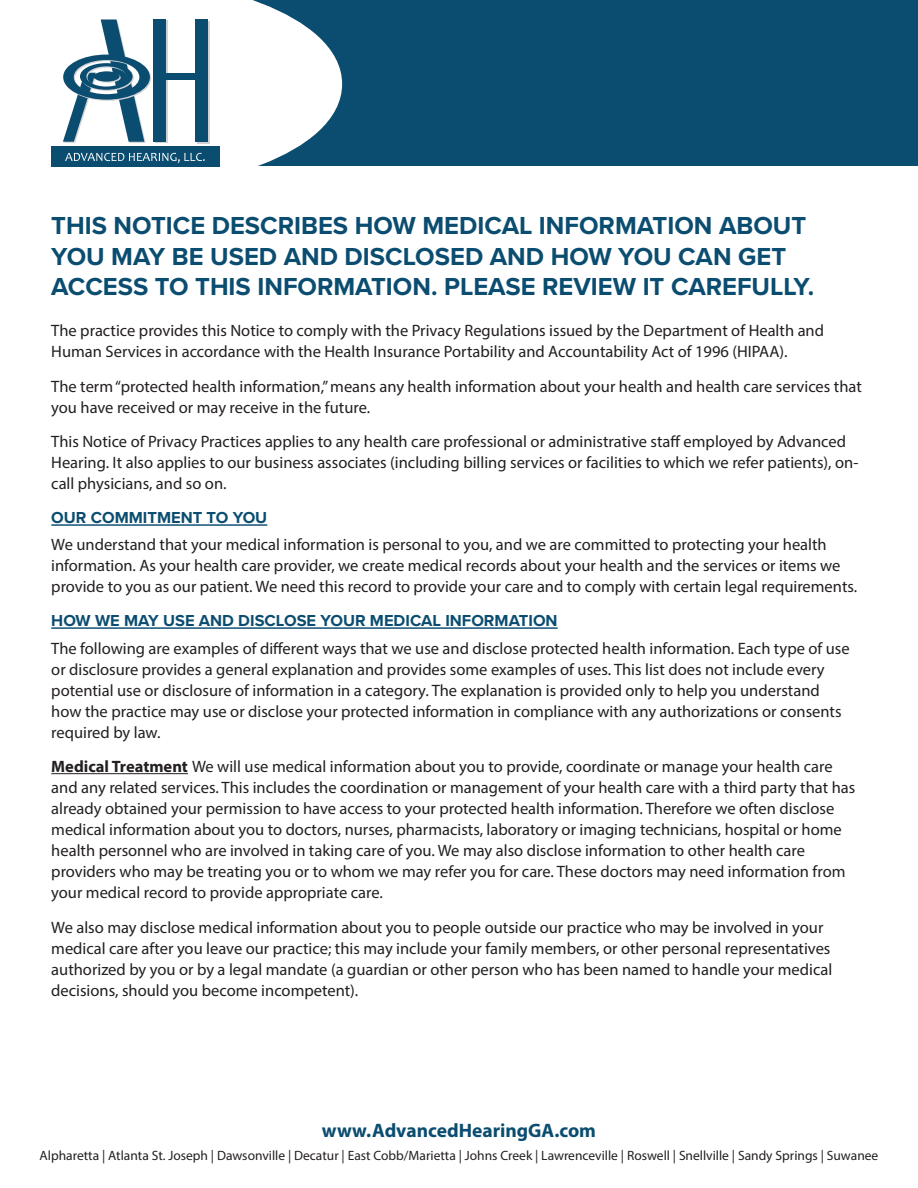
<style>
.page{position:relative;width:918px;height:1188px;background:#fff}
.page>*{position:absolute;margin:0;border:0;box-sizing:border-box;transform-origin:0 0}
.t1{font:700 25.5px/30.6px "Proxima Nova";color:#0b4d70}
.t2{font:700 19.5px "Myriad Pro";color:#0b4d70}
.t3{font:16.5px/21px "Myriad Pro";color:#231f20}
.t4{font:700 16.5px "Proxima Nova";color:#0b4d70}
.t5{font:13.5px "Myriad Pro";color:#231f20}
.s1{font-weight:700}
</style>
<div class="page">
<div style="left:0;top:0;width:918px;height:166px;background:#0b4d70"></div>
<svg style="left:0;top:0;width:342px;height:167px"></svg>
<svg style="left:0;top:0;width:151px;height:143px"></svg>
<div style="left:155px;top:21px;width:12px;height:122px;background:#d1d2d4"></div>
<div style="left:154px;top:19px;width:12px;height:123px;background:#0b4d70"></div>
<div style="left:197px;top:21px;width:12px;height:122px;background:#d1d2d4"></div>
<div style="left:196px;top:20px;width:12px;height:122px;background:#0b4d70"></div>
<div style="left:166px;top:73px;width:29px;height:7px;background:#0b4d70"></div>
<div style="left:51px;top:146px;width:168px;height:21px;background:#0b4d70"></div>
<svg style="left:65px;top:153px;width:140px;height:10px"></svg>
<hr style="left:51px;top:524px;width:216px;height:2px;background:#0b4d70">
<hr style="left:51px;top:627px;width:507px;height:2px;background:#0b4d70">
<hr style="left:51px;top:773px;width:137px;height:1px;background:#231f20">
<p class="t1" style="left:51px;top:210px;width:765px">THIS NOTICE DESCRIBES HOW MEDICAL INFORMATION ABOUT<br>YOU MAY BE USED AND DISCLOSED AND HOW YOU CAN GET<br>ACCESS TO THIS INFORMATION. PLEASE REVIEW IT CAREFULLY.</p>
<p class="t3" style="left:51px;top:320px;width:774px">The practice provides this Notice to comply with the Privacy Regulations issued by the Department of Health and<br>Human Services in accordance with the Health Insurance Portability and Accountability Act of 1996 (HIPAA).</p>
<p class="t3" style="left:51px;top:376px;width:812px">The term “protected health information,” means any health information about your health and health care services that you have received or may receive in the future.</p>
<p class="t3" style="left:51px;top:431px;width:809px">This Notice of Privacy Practices applies to any health care professional or administrative staff employed by Advanced<br>Hearing. It also applies to our business associates (including billing services or facilities to which we refer patients), on&shy;call physicians, and so on.</p>
<p class="t4" style="left:51px;top:505px;width:218px">OUR COMMITMENT TO YOU</p>
<p class="t3" style="left:51px;top:534px;width:807px">We understand that your medical information is personal to you, and we are committed to protecting your health information. As your health care provider, we create medical records about your health and the services or items we provide to you as our patient. We need this record to provide your care and to comply with certain legal requirements.</p>
<p class="t4" style="left:51px;top:608px;width:508px">HOW WE MAY USE AND DISCLOSE YOUR MEDICAL INFORMATION</p>
<p class="t3" style="left:51px;top:637px;width:800px">The following are examples of different ways that we use and disclose protected health information. Each type of use or disclosure provides a general explanation and provides some examples of uses. This list does not include every potential use or disclosure of information in a category. The explanation is provided only to help you understand how the practice may use or disclose your protected information in compliance with any authorizations or consents required by law.</p>
<p class="t3" style="left:51px;top:756px;width:806px"><span class="s1">Medical Treatment</span> We will use medical information about you to provide, coordinate or manage your health care and any related services. This includes the coordination or management of your health care with a third party that has already obtained your permission to have access to your protected health information. Therefore we often disclose medical information about you to doctors, nurses, pharmacists, laboratory or imaging technicians, hospital or home health personnel who are involved in taking care of you. We may also disclose information to other health care providers who may be treating you or to whom we may refer you for care. These doctors may need information from your medical record to provide appropriate care.</p>
<p class="t3" style="left:51px;top:916px;width:782px">We also may disclose medical information about you to people outside our practice who may be involved in your medical care after you leave our practice; this may include your family members, or other personal representatives authorized by you or by a legal mandate (a guardian or other person who has been named to handle your medical decisions, should you become incompetent).</p>
<p class="t2" style="left:322px;top:1118px;width:276px">www.AdvancedHearingGA.com</p>
<p class="t5" style="left:40px;top:1147px;width:840px">Alpharetta | Atlanta St. Joseph | Dawsonville | Decatur | East Cobb/Marietta | Johns Creek | Lawrenceville | Roswell | Snellville | Sandy Springs | Suwanee</p>
</div>
